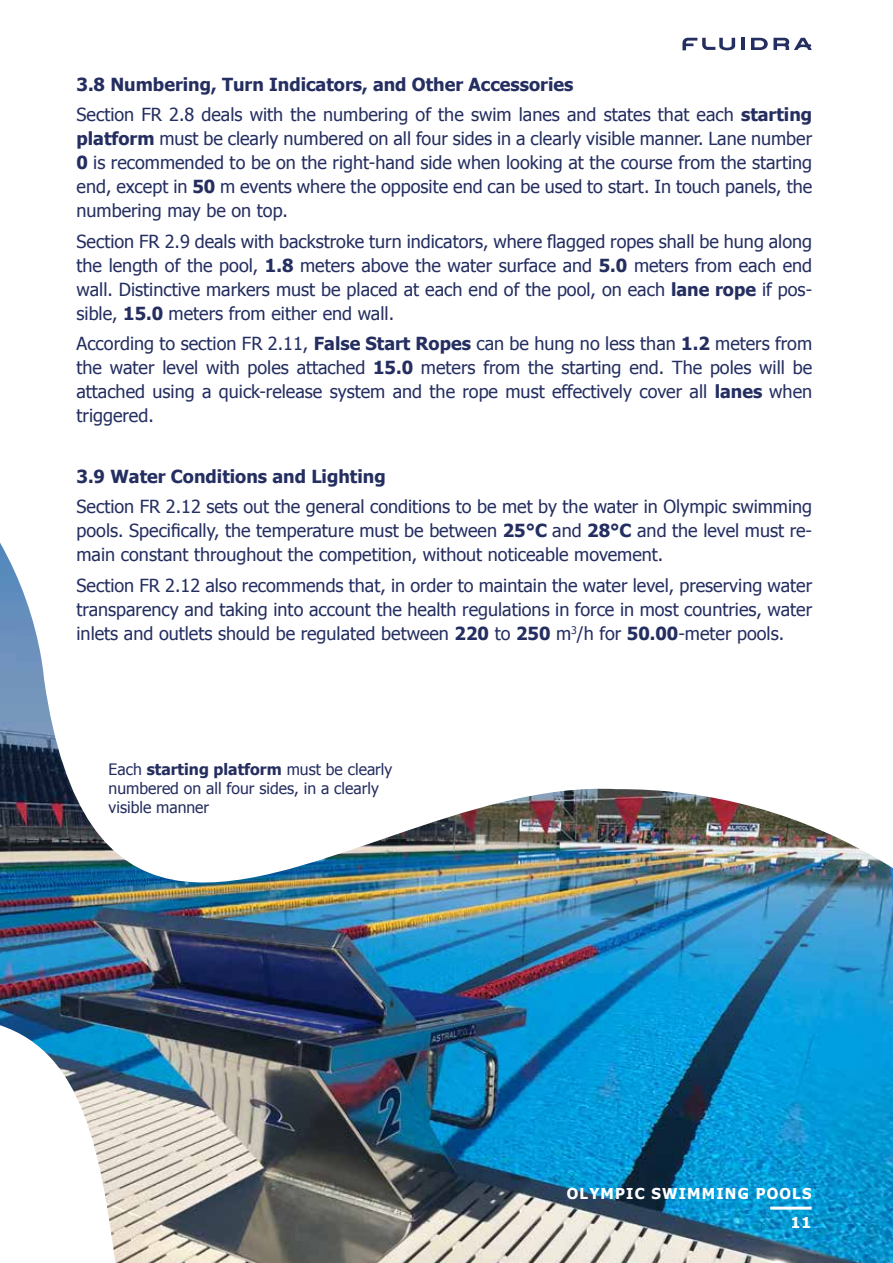
<style>
.page{position:relative;width:893px;height:1263px;background:#fff}
.page>*{position:absolute;margin:0;border:0;box-sizing:border-box;transform-origin:0 0}
.t1{font:18px/24px "Tahoma";color:#242e60;text-align:justify}
.t2{font:700 18px "Tahoma";color:#242e60}
.t3{font:15.75px/18.9px "Tahoma";color:#242e60}
.t4{font:700 15px "Tahoma";letter-spacing:.08em;color:#fff}
.s1{font-weight:700}
</style>
<div class="page">
<img style="left:0;top:543px;width:893px;height:720px">
<hr style="left:770px;top:1206px;width:41px;height:3px;background:#fff">
<hr style="left:741px;top:38px;width:4px;height:12px;background:#242e60">
<svg style="left:682px;top:38px;width:53px;height:12px"></svg>
<svg style="left:751px;top:38px;width:61px;height:12px"></svg>
<p class="t1" style="left:77px;top:68px;width:737px;line-height:30.5px"><span class="s1">3.8 Numbering, Turn Indicators, and Other Accessories<br></span>Section FR 2.8 deals with the numbering of the swim lanes and states that each <span class="s1">starting</span></p>
<p class="t1" style="left:77px;top:126px;width:737px"><span class="s1">platform</span> must be clearly numbered on all four sides in a clearly visible manner. Lane number <span class="s1">0</span> is recommended to be on the right-hand side when looking at the course from the starting end, except in <span class="s1">50</span> m events where the opposite end can be used to start. In touch panels, the numbering may be on top.</p>
<p class="t1" style="left:77px;top:228px;width:737px">Section FR 2.9 deals with backstroke turn indicators, where flagged ropes shall be hung along the length of the pool, <span class="s1">1.8</span> meters above the water surface and <span class="s1">5.0</span> meters from each end wall. Distinctive markers must be placed at each end of the pool, on each <span class="s1">lane rope</span> if pos&shy;sible, <span class="s1">15.0</span> meters from either end wall.</p>
<p class="t1" style="left:77px;top:331px;width:737px">According to section FR 2.11, <span class="s1">False Start Ropes</span> can be hung no less than <span class="s1">1.2</span> meters from the water level with poles attached <span class="s1">15.0</span> meters from the starting end. The poles will be attached using a quick-release system and the rope must effectively cover all <span class="s1">lanes</span> when triggered.</p>
<p class="t2" style="left:77px;top:464px;width:311px">3.9 Water Conditions and Lighting</p>
<p class="t1" style="left:77px;top:494px;width:737px">Section FR 2.12 sets out the general conditions to be met by the water in Olympic swimming pools. Specifically, the temperature must be between <span class="s1">25°C</span> and <span class="s1">28°C</span> and the level must re&shy;main constant throughout the competition, without noticeable movement.</p>
<p class="t1" style="left:77px;top:572px;width:737px">Section FR 2.12 also recommends that, in order to maintain the water level, preserving water transparency and taking into account the health regulations in force in most countries, water inlets and outlets should be regulated between <span class="s1">220</span> to <span class="s1">250</span> m<sup>3</sup>/h for <span class="s1">50.00</span>-meter pools.</p>
<p class="t3" style="left:109px;top:759px;width:285px">Each <span class="s1">starting platform</span> must be clearly numbered on all four sides, in a clearly visible manner</p>
<p class="t4" style="left:567px;top:1183px;width:246px">OLYMPIC SWIMMING POOLS</p>
<p class="t4" style="left:791px;top:1212px;width:22px">11</p>
</div>
